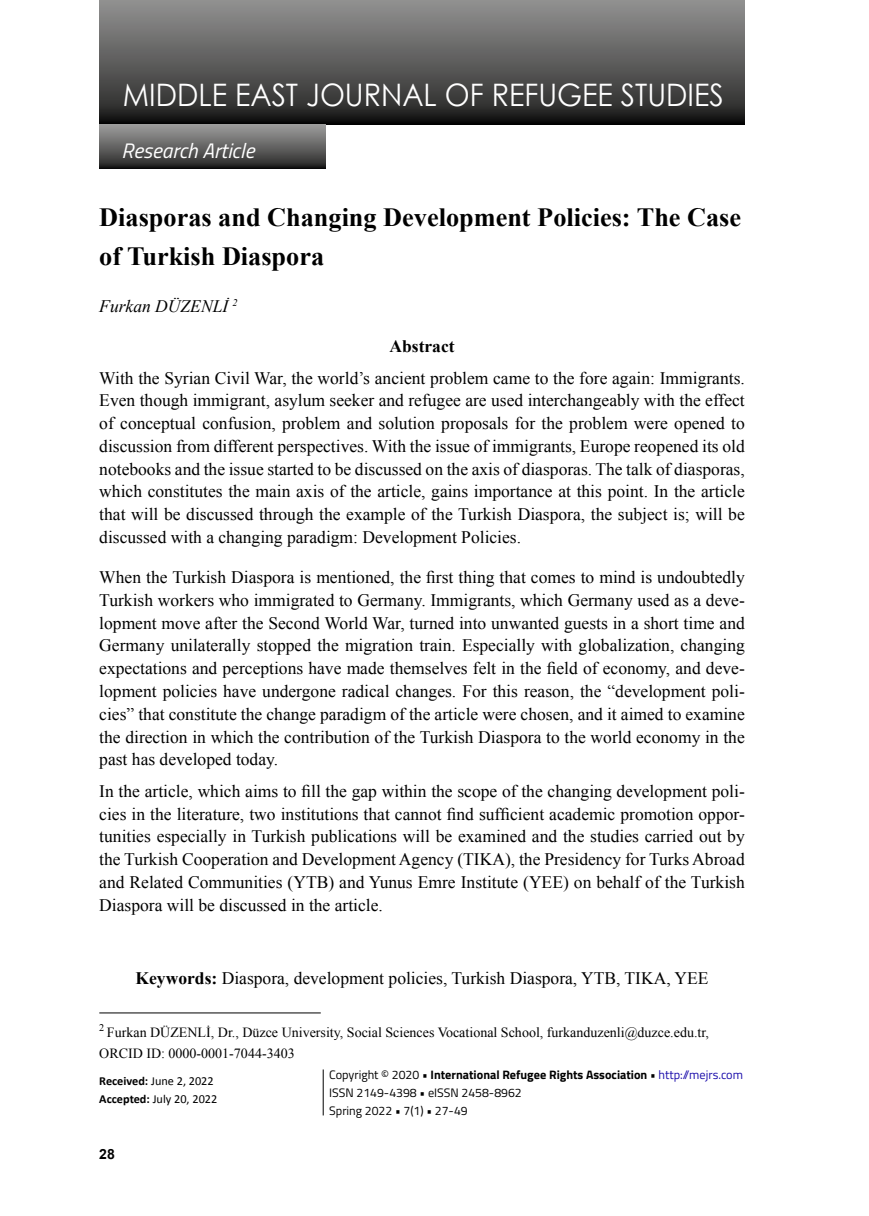
<style>
.page{position:relative;width:869px;height:1216px;background:#fff}
.page>*{position:absolute;margin:0;border:0;box-sizing:border-box;transform-origin:0 0}
.t1{font:30.97px "Century Gothic";color:#fff;scale:.93 1}
.t2{font:700 26.25px/38.5px "Times New Roman";color:#000}
.t3{font:italic 21px "Titillium Web";color:#fff}
.t4{font:17.5px/22.8px "Times New Roman";color:#000;text-align:justify}
.t5{font:italic 17.5px "Times New Roman";color:#000}
.t6{font:700 17.5px "Times New Roman";color:#000}
.t7{font:14px/21px "Times New Roman";color:#000}
.t8{font:700 14px "Arial";color:#000}
.t9{font:12.25px/18.4px "Titillium Web";color:#000}
.t10{font:12.25px/18.4px "Calibri";color:#000}
.s1{font-weight:700}
.s2{color:#1b0dab}
</style>
<div class="page">
<svg style="left:99px;top:0;width:645px;height:124px;background:#595958"></svg>
<div style="left:99px;top:124px;width:226px;height:45px;background:linear-gradient(to bottom,#a2a2a1,#222221)"></div>
<hr style="left:322px;top:1069px;width:1px;height:46px;background:#000">
<hr style="left:99px;top:1012px;width:221px;height:1px;background:#000">
<h1 class="t1" style="left:123px;top:73px;width:647px">MIDDLE EAST JOURNAL OF REFUGEE STUDIES</h1>
<p class="t3" style="left:122px;top:135px;width:134px">Research Article</p>
<h2 class="t2" style="left:99px;top:197px;width:643px">Diasporas and Changing Development Policies: The Case of Turkish Diaspora</h2>
<p class="t5" style="left:99px;top:294px;width:140px">Furkan DÜZENLİ <sup>2</sup></p>
<p class="t6" style="left:389px;top:334px;width:67px">Abstract</p>
<p class="t4" style="left:99px;top:366px;width:646px">With the Syrian Civil War, the world’s ancient problem came to the fore again: Immigrants.<br>Even though immigrant, asylum seeker and refugee are used interchangeably with the effect of conceptual confusion, problem and solution proposals for the problem were opened to discussion from different perspectives. With the issue of immigrants, Europe reopened its old notebooks and the issue started to be discussed on the axis of diasporas. The talk of diasporas, which constitutes the main axis of the article, gains importance at this point. In the article that will be discussed through the example of the Turkish Diaspora, the subject is; will be discussed with a changing paradigm: Development Policies.</p>
<p class="t4" style="left:99px;top:565px;width:646px">When the Turkish Diaspora is mentioned, the first thing that comes to mind is undoubtedly Turkish workers who immigrated to Germany. Immigrants, which Germany used as a deve&shy;lopment move after the Second World War, turned into unwanted guests in a short time and Germany unilaterally stopped the migration train. Especially with globalization, changing expectations and perceptions have made themselves felt in the field of economy, and deve&shy;lopment policies have undergone radical changes. For this reason, the “development poli&shy;cies” that constitute the change paradigm of the article were chosen, and it aimed to examine the direction in which the contribution of the Turkish Diaspora to the world economy in the past has developed today.</p>
<p class="t4" style="left:99px;top:779px;width:646px">In the article, which aims to fill the gap within the scope of the changing development poli&shy;cies in the literature, two institutions that cannot find sufficient academic promotion oppor&shy;tunities especially in Turkish publications will be examined and the studies carried out by the Turkish Cooperation and Development Agency (TIKA), the Presidency for Turks Abroad and Related Communities (YTB) and Yunus Emre Institute (YEE) on behalf of the Turkish Diaspora will be discussed in the article.</p>
<p class="t4" style="left:135px;top:966px;width:574px"><span class="s1">Keywords:</span> Diaspora, development policies, Turkish Diaspora, YTB, TIKA, YEE</p>
<p class="t7" style="left:99px;top:1021px;width:611px"><sup>2</sup> Furkan DÜZENLİ, Dr., Düzce University, Social Sciences Vocational School, furkanduzenli@duzce.edu.tr,<br>ORCID ID: 0000-0001-7044-3403</p>
<p class="t10" style="left:99px;top:1071px;width:119px"><span class="s1">Received:</span> June 2, 2022<br><span class="s1">Accepted:</span> July 20, 2022</p>
<p class="t9" style="left:329px;top:1064px;width:415px">Copyright © 2020 • <span class="s1">International Refugee Rights Association</span> • <span class="s2">http://mejrs.com<br></span>ISSN 2149-4398 • eISSN 2458-8962<br>Spring 2022 • 7(1) • 27-49</p>
<p class="t8" style="left:99px;top:1144px;width:17px">28</p>
</div>
